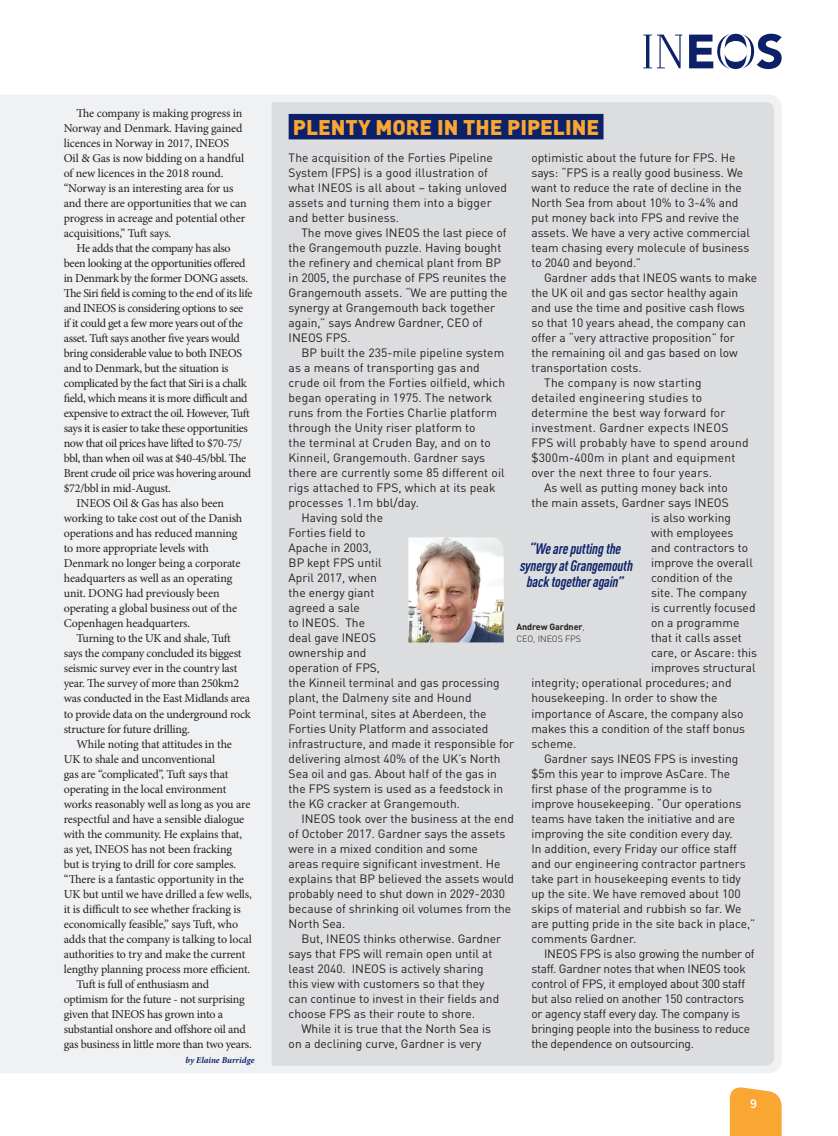
<style>
.page{position:relative;width:838px;height:1136px;background:#fff}
.page>*{position:absolute;margin:0;border:0;box-sizing:border-box;transform-origin:0 0}
.Box_Headline_Red{font:900 21px "DINOT";color:#faa633}
.t1{font:italic 700 condensed 15px "DINOT";letter-spacing:-.01em;color:#0d2169}
.t2{font:600 13.5px "Source Sans Pro";color:#fff}
.Box_Bodycopy_Inden{font:12px/15px "DINOT";color:#231f20}
.Bodycopy_Indent{font:12px/15px "Minion Pro";letter-spacing:-.02em;color:#231f20}
.Box_Bodycopy_Inden-2{font:12px/15px "DINOT";letter-spacing:-.02em;color:#231f20}
.Box_Bodycopy_Inden-3{font:12px/15px "DINOT";letter-spacing:.02em;color:#231f20}
.Box_Bodycopy_No_In{font:12px/15px "DINOT";letter-spacing:.01em;color:#231f20}
.t3{font:700 9px/12.9px "DINOT";letter-spacing:-.01em;color:#231f20}
.Byline{font:italic 700 9px "Minion Pro";letter-spacing:-.005em;color:#0d2169}
.s1{font-weight:300}
</style>
<div class="page">
<div style="left:0;top:95px;width:781px;height:977px;background:#f0f1f2"></div>
<svg style="left:689px;top:34px;width:92px;height:35px"></svg>
<svg style="left:643px;top:35px;width:39px;height:33px"></svg>
<svg style="left:730px;top:1087px;width:51px;height:48px;background:#faac41"></svg>
<div style="left:272px;top:102px;width:502px;height:963px;background:#dcdddf"></div>
<div style="left:289px;top:114px;width:314px;height:25px;background:#0d2169"></div>
<img style="left:408px;top:537px;width:96px;height:105px">
<p class="Bodycopy_Indent" style="left:64px;top:106px;width:184px;text-indent:13px">The company is making progress in Norway and Denmark. Having gained licences in Norway in 2017, INEOS Oil &amp; Gas is now bidding on a handful of new licences in the 2018 round. “Norway is an interesting area for us and there are opportunities that we can progress in acreage and potential other acquisitions,” Tuft says.</p>
<p class="Bodycopy_Indent" style="left:64px;top:241px;width:190px;text-indent:13px">He adds that the company has also been looking at the opportunities offered in Denmark by the former DONG assets.<br>The Siri field is coming to the end of its life and INEOS is considering options to see if it could get a few more years out of the asset. Tuft says another five years would bring considerable value to both INEOS and to Denmark, but the situation is complicated by the fact that Siri is a chalk field, which means it is more difficult and expensive to extract the oil. However, Tuft says it is easier to take these opportunities now that oil prices have lifted to $70-75/ bbl, than when oil was at $40-45/bbl. The Brent crude oil price was hovering around $72/bbl in mid-August.</p>
<p class="Bodycopy_Indent" style="left:64px;top:496px;width:180px;text-indent:13px">INEOS Oil &amp; Gas has also been working to take cost out of the Danish operations and has reduced manning to more appropriate levels with Denmark no longer being a corporate headquarters as well as an operating unit. DONG had previously been operating a global business out of the Copenhagen headquarters.</p>
<p class="Bodycopy_Indent" style="left:64px;top:631px;width:189px;text-indent:13px">Turning to the UK and shale, Tuft says the company concluded its biggest seismic survey ever in the country last year. The survey of more than 250km2 was conducted in the East Midlands area to provide data on the underground rock structure for future drilling.</p>
<p class="Bodycopy_Indent" style="left:64px;top:736px;width:190px;text-indent:13px">While noting that attitudes in the<br>UK to shale and unconventional<br>gas are “complicated”, Tuft says that operating in the local environment works reasonably well as long as you are respectful and have a sensible dialogue with the community. He explains that, as yet, INEOS has not been fracking<br>but is trying to drill for core samples. “There is a fantastic opportunity in the UK but until we have drilled a few wells, it is difficult to see whether fracking is economically feasible,” says Tuft, who adds that the company is talking to local authorities to try and make the current lengthy planning process more efficient.</p>
<p class="Bodycopy_Indent" style="left:64px;top:976px;width:190px;text-indent:13px">Tuft is full of enthusiasm and optimism for the future - not surprising given that INEOS has grown into a substantial onshore and offshore oil and gas business in little more than two years.</p>
<p class="Byline" style="left:185px;top:1053px;width:70px">by Elaine Burridge</p>
<p class="Box_Headline_Red" style="left:293px;top:113px;width:308px">PLENTY MORE IN THE PIPELINE</p>
<p class="Box_Bodycopy_Inden" style="left:531px;top:150px;width:220px">optimistic about the future for FPS. He says: “FPS is a really good business. We want to reduce the rate of decline in the North Sea from about 10% to 3-4% and put money back into FPS and revive the assets. We have a very active commercial team chasing every molecule of business to 2040 and beyond.”</p>
<p class="Box_Bodycopy_Inden" style="left:531px;top:270px;width:227px;text-indent:13px">Gardner adds that INEOS wants to make the UK oil and gas sector healthy again and use the time and positive cash flows so that 10 years ahead, the company can offer a “very attractive proposition” for<br>the remaining oil and gas based on low transportation costs.</p>
<p class="Box_Bodycopy_Inden-3" style="left:531px;top:375px;width:219px;text-indent:13px">The company is now starting detailed engineering studies to determine the best way forward for investment. Gardner expects INEOS FPS will probably have to spend around $300m-400m in plant and equipment over the next three to four years.</p>
<p class="Box_Bodycopy_Inden" style="left:544px;top:480px;width:185px">As well as putting money back into</p>
<p class="Box_Bodycopy_Inden" style="left:531px;top:495px;width:199px">the main assets, Gardner says INEOS</p>
<p class="Box_Bodycopy_Inden" style="left:651px;top:510px;width:81px">is also working</p>
<p class="Box_Bodycopy_Inden" style="left:651px;top:525px;width:84px">with employees</p>
<p class="Box_Bodycopy_Inden" style="left:651px;top:540px;width:98px">and contractors to</p>
<p class="Box_Bodycopy_Inden" style="left:651px;top:555px;width:103px">improve the overall</p>
<p class="Box_Bodycopy_Inden" style="left:651px;top:570px;width:83px">condition of the</p>
<p class="Box_Bodycopy_Inden" style="left:651px;top:585px;width:97px">site. The company</p>
<p class="Box_Bodycopy_Inden" style="left:651px;top:600px;width:106px">is currently focused</p>
<p class="Box_Bodycopy_Inden" style="left:651px;top:615px;width:90px">on a programme</p>
<p class="Box_Bodycopy_Inden" style="left:651px;top:630px;width:92px">that it calls asset</p>
<p class="Box_Bodycopy_Inden" style="left:651px;top:645px;width:107px">care, or Ascare: this</p>
<p class="Box_Bodycopy_Inden" style="left:651px;top:660px;width:106px">improves structural</p>
<p class="Box_Bodycopy_Inden" style="left:531px;top:675px;width:202px">integrity; operational procedures; and</p>
<p class="Box_Bodycopy_Inden" style="left:531px;top:690px;width:187px">housekeeping. In order to show the</p>
<p class="Box_Bodycopy_Inden" style="left:531px;top:705px;width:214px">importance of Ascare, the company also</p>
<p class="Box_Bodycopy_Inden" style="left:531px;top:720px;width:215px">makes this a condition of the staff bonus</p>
<p class="Box_Bodycopy_Inden" style="left:531px;top:735px;width:47px">scheme.</p>
<p class="Box_Bodycopy_Inden" style="left:531px;top:750px;width:225px;text-indent:13px">Gardner says INEOS FPS is investing $5m this year to improve AsCare. The<br>first phase of the programme is to improve housekeeping. “Our operations teams have taken the initiative and are improving the site condition every day.<br>In addition, every Friday our office staff and our engineering contractor partners take part in housekeeping events to tidy up the site. We have removed about 100 skips of material and rubbish so far. We are putting pride in the site back in place,” comments Gardner.</p>
<p class="Box_Bodycopy_Inden-2" style="left:531px;top:945px;width:225px;text-indent:13px">INEOS FPS is also growing the number of staff. Gardner notes that when INEOS took control of FPS, it employed about 300 staff but also relied on another 150 contractors or agency staff every day. The company is bringing people into the business to reduce the dependence on outsourcing.</p>
<p class="Box_Bodycopy_No_In" style="left:289px;top:150px;width:220px">The acquisition of the Forties Pipeline System (FPS) is a good illustration of what INEOS is all about – taking unloved assets and turning them into a bigger and better business.</p>
<p class="Box_Bodycopy_Inden" style="left:289px;top:225px;width:220px;text-indent:13px">The move gives INEOS the last piece of the Grangemouth puzzle. Having bought the refinery and chemical plant from BP in 2005, the purchase of FPS reunites the Grangemouth assets. “We are putting the synergy at Grangemouth back together again,” says Andrew Gardner, CEO of INEOS FPS.</p>
<p class="Box_Bodycopy_Inden" style="left:289px;top:345px;width:218px;text-indent:13px">BP built the 235-mile pipeline system as a means of transporting gas and crude oil from the Forties oilfield, which began operating in 1975. The network runs from the Forties Charlie platform through the Unity riser platform to<br>the terminal at Cruden Bay, and on to Kinneil, Grangemouth. Gardner says there are currently some 85 different oil rigs attached to FPS, which at its peak processes 1.1m bbl/day.</p>
<p class="Box_Bodycopy_Inden" style="left:289px;top:510px;width:227px;text-indent:13px">Having sold the<br>Forties field to<br>Apache in 2003,<br>BP kept FPS until<br>April 2017, when<br>the energy giant<br>agreed a sale<br>to INEOS. The<br>deal gave INEOS<br>ownership and<br>operation of FPS,<br>the Kinneil terminal and gas processing plant, the Dalmeny site and Hound<br>Point terminal, sites at Aberdeen, the<br>Forties Unity Platform and associated infrastructure, and made it responsible for delivering almost 40% of the UK’s North<br>Sea oil and gas. About half of the gas in the FPS system is used as a feedstock in the KG cracker at Grangemouth.</p>
<p class="Box_Bodycopy_Inden" style="left:289px;top:810px;width:227px;text-indent:13px">INEOS took over the business at the end of October 2017. Gardner says the assets were in a mixed condition and some<br>areas require significant investment. He explains that BP believed the assets would probably need to shut down in 2029-2030 because of shrinking oil volumes from the North Sea.</p>
<p class="Box_Bodycopy_Inden" style="left:289px;top:930px;width:214px;text-indent:13px">But, INEOS thinks otherwise. Gardner says that FPS will remain open until at least 2040. INEOS is actively sharing this view with customers so that they can continue to invest in their fields and choose FPS as their route to shore.</p>
<p class="Box_Bodycopy_Inden" style="left:289px;top:1020px;width:204px;text-indent:13px">While it is true that the North Sea is on a declining curve, Gardner is very</p>
<p class="t1" style="left:529px;top:539px;width:93px">“We are putting the</p>
<p class="t1" style="left:520px;top:556px;width:114px">synergy at Grangemouth</p>
<p class="t1" style="left:527px;top:572px;width:98px">back together again”</p>
<p class="t3" style="left:516px;top:619px;width:70px">Andrew Gardner<span class="s1">,<br>CEO, INEOS FPS</span></p>
<p class="t2" style="left:750px;top:1094px;width:8px">9</p>
</div>
